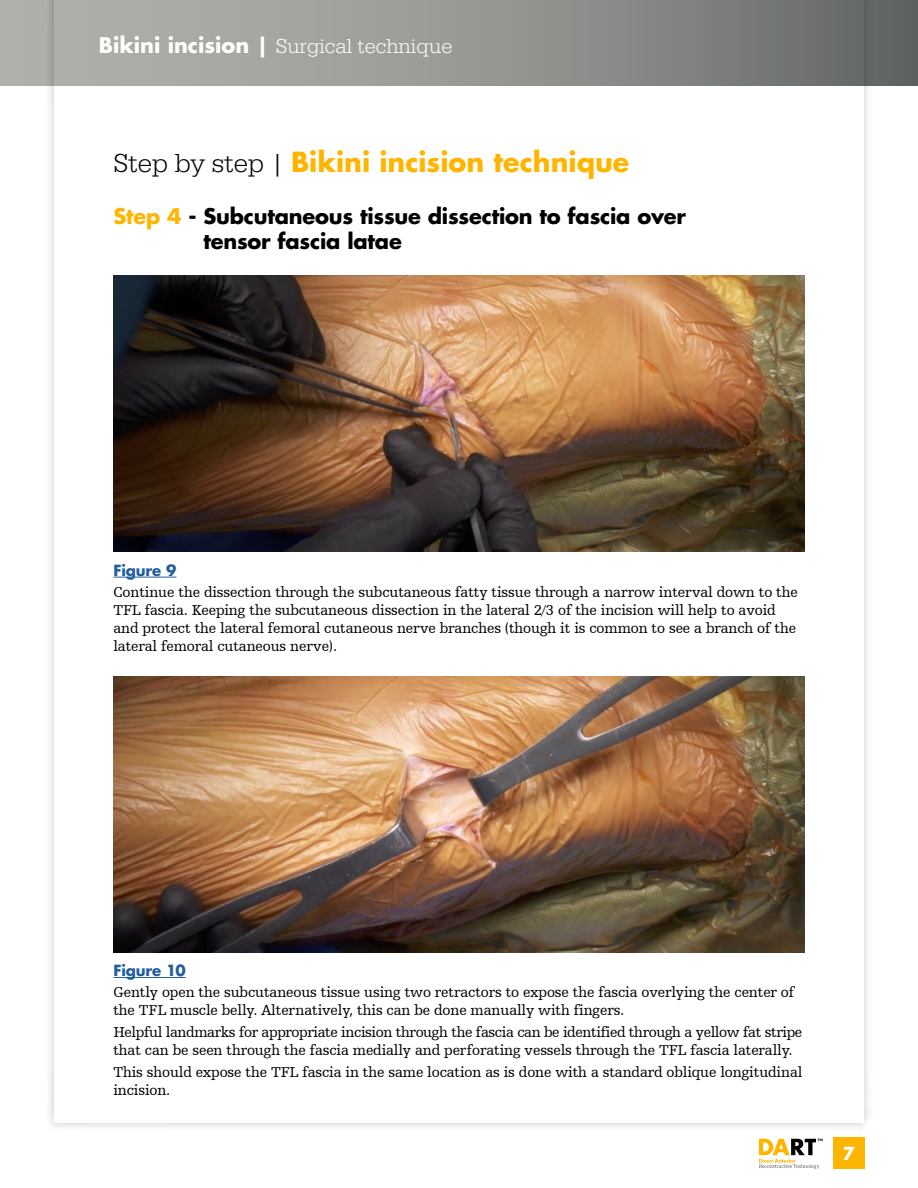
<style>
.page{position:relative;width:918px;height:1188px;background:#fff}
.page>*{position:absolute;margin:0;border:0;box-sizing:border-box;transform-origin:0 0}
.t1{font:700 27px "Futura Std";color:#ffb500}
.t2{font:700 21px/25.5px "Futura Std";letter-spacing:-.01em;color:#000}
.t3{font:300 21px "Egyptienne URW";color:#fff}
.t4{font:700 17.55px "Futura";color:#fff}
.t5{font:15px/18px "Humanist Slabserif 712 BT";letter-spacing:-.01em;color:#000}
.t6{font:700 15px "Futura Std";letter-spacing:-.01em;color:#215e9e}
.s1{font-family:"Futura For Stryker";font-weight:700}
.s2{font-family:"Egyptienne URW";font-weight:300;color:#000}
.s3{color:#ffb500}
</style>
<div class="page">
<div style="left:45px;top:0;width:828px;height:1132px;background:#000;opacity:.2"></div>
<div style="left:54px;top:0;width:810px;height:1123px;background:#fff"></div>
<div style="left:833px;top:1137px;width:32px;height:32px;background:#ffb500"></div>
<div style="left:0;top:0;width:918px;height:85px;background:linear-gradient(to right,#b9bbb4,#696d6a)"></div>
<svg style="left:759px;top:1139px;width:64px;height:30px"></svg>
<img style="left:113px;top:276px;width:692px;height:276px">
<hr style="left:113px;top:577px;width:63px;height:1px;background:#215e9e">
<hr style="left:113px;top:977px;width:73px;height:1px;background:#215e9e">
<img style="left:113px;top:676px;width:692px;height:276px">
<h2 class="t3" style="left:99px;top:34px;width:355px"><span class="s1">Bikini incision |</span> Surgical technique</h2>
<h1 class="t1" style="left:113px;top:144px;width:517px"><span class="s2">Step by step |</span> Bikini incision technique</h1>
<h2 class="t2" style="left:203px;top:203px;width:484px;text-indent:-90px"><span class="s3">Step 4</span> - Subcutaneous tissue dissection to fascia over tensor fascia latae</h2>
<p class="t6" style="left:113px;top:560px;width:65px">Figure 9</p>
<p class="t5" style="left:113px;top:583px;width:686px">Continue the dissection through the subcutaneous fatty tissue through a narrow interval down to the TFL fascia. Keeping the subcutaneous dissection in the lateral 2/3 of the incision will help to avoid and protect the lateral femoral cutaneous nerve branches (though it is common to see a branch of the lateral femoral cutaneous nerve).</p>
<p class="t6" style="left:113px;top:960px;width:74px">Figure 10</p>
<p class="t5" style="left:113px;top:983px;width:682px">Gently open the subcutaneous tissue using two retractors to expose the fascia overlying the center of the TFL muscle belly. Alternatively, this can be done manually with fingers.</p>
<p class="t5" style="left:113px;top:1023px;width:690px">Helpful landmarks for appropriate incision through the fascia can be identified through a yellow fat stripe that can be seen through the fascia medially and perforating vessels through the TFL fascia laterally.</p>
<p class="t5" style="left:113px;top:1062px;width:691px">This should expose the TFL fascia in the same location as is done with a standard oblique longitudinal incision.</p>
<p class="t4" style="left:843px;top:1141px;width:13px">7</p>
</div>
